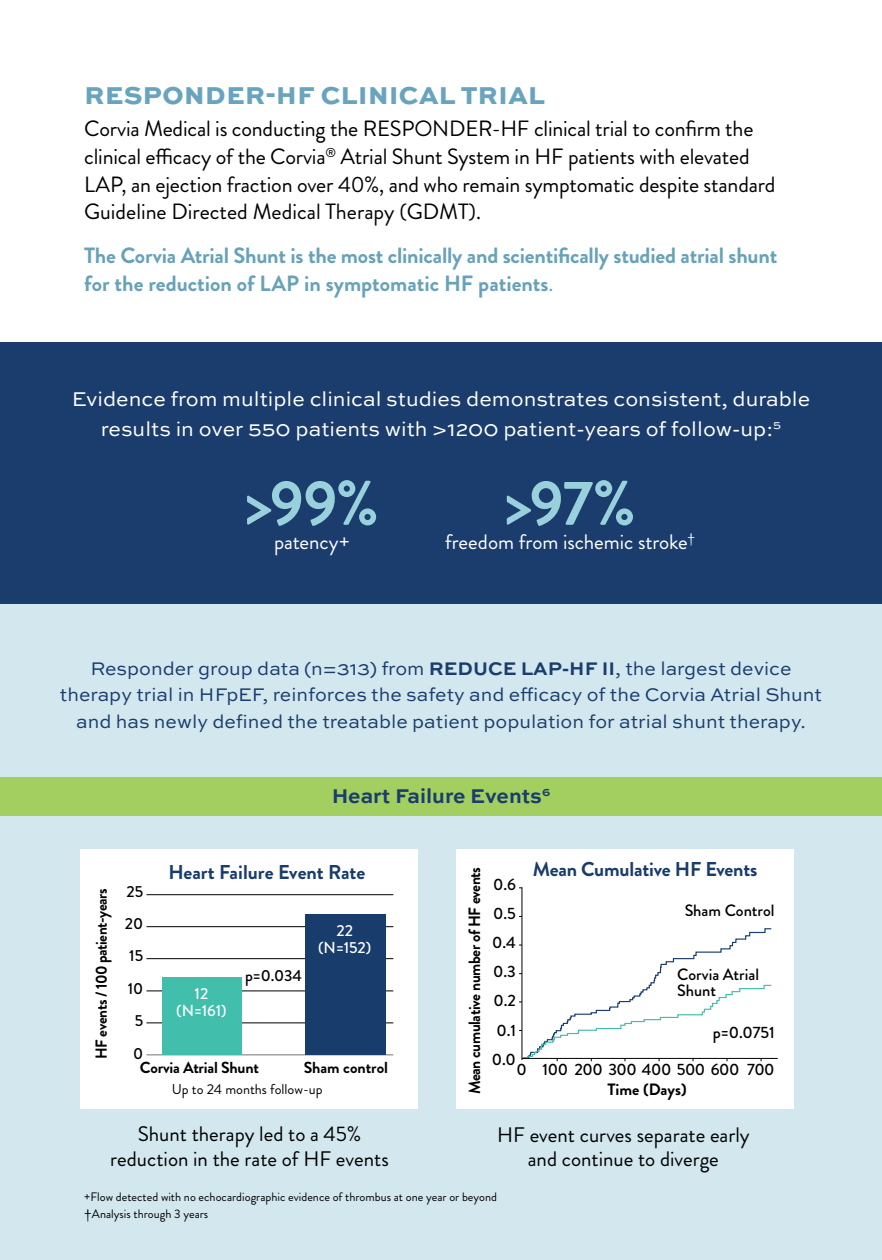
<style>
.page{position:relative;width:882px;height:1260px;background:#fff}
.page>*{position:absolute;margin:0;border:0;box-sizing:border-box;transform-origin:0 0}
.t1{font:700 63px "Brandon Grotesque";color:#98d0db}
.t2{font:800 25.72px "Sweet Sans Pro";letter-spacing:.02em;color:#68a4be}
.t3{font:22.05px/27.7px "Brandon Grotesque";letter-spacing:-.01em;color:#000}
.t4{font:700 22.05px/27.7px "Brandon Grotesque";letter-spacing:-.01em;color:#68a2b8}
.t5{font:21px/29.8px "Sweet Sans Pro";color:#fff;text-align:center}
.t6{font:21px/24.5px "Brandon Grotesque";color:#000;text-align:center}
.t7{font:21px "Brandon Grotesque";color:#fff}
.t8{font:700 21px "Sweet Sans Pro";color:#1b3d6d}
.t9{font:700 19.95px "Brandon Grotesque";letter-spacing:-.01em;color:#1a3c6b}
.t10{font:19.25px/26.2px "Sweet Sans Pro";color:#1b3d6d;text-align:center}
.t11{font:500 16.45px/29.1px "Brandon Grotesque";letter-spacing:-.005em;color:#000;text-align:justify}
.t12{font:700 16.45px "Brandon Grotesque";letter-spacing:-.025em;color:#000;scale:.95 1}
.t13{font:500 16.45px "Brandon Grotesque";letter-spacing:-.025em;color:#000}
.t14{font:700 16.45px "Brandon Grotesque";color:#000}
.t15{font:700 15.92px "Brandon Grotesque";letter-spacing:-.015em;color:#010101}
.t16{font:700 15.92px "Brandon Grotesque";letter-spacing:-.015em;color:#010101;scale:.95 1}
.t17{font:500 15.92px/17px "Brandon Grotesque";color:#fff;text-align:center}
.t18{font:500 15.92px/32.4px "Brandon Grotesque";color:#010101;text-align:right}
.t19{font:14.17px "Brandon Grotesque";color:#010101}
.t20{font:12.25px/17.5px "Brandon Grotesque";color:#000}
.s1{font-weight:400}
.s2{font-weight:700}
</style>
<div class="page">
<div style="left:0;top:568px;width:882px;height:692px;background:#d2e8ee"></div>
<div style="left:0;top:343px;width:882px;height:261px;background:#1b3d6d"></div>
<div style="left:456px;top:849px;width:337px;height:260px;background:#fff"></div>
<div style="left:81px;top:849px;width:337px;height:260px;background:#fff"></div>
<hr style="left:522px;top:887px;width:1px;height:173px;background:#000">
<hr style="left:522px;top:1058px;width:256px;height:1px;background:#000">
<svg style="left:519px;top:928px;width:253px;height:133px"></svg>
<hr style="left:146px;top:1023px;width:247px;height:1px;background:#010101">
<hr style="left:146px;top:991px;width:247px;height:1px;background:#010101">
<hr style="left:146px;top:958px;width:247px;height:1px;background:#010101">
<hr style="left:146px;top:926px;width:247px;height:1px;background:#010101">
<hr style="left:146px;top:894px;width:247px;height:1px;background:#010101">
<hr style="left:146px;top:1055px;width:247px;height:1px;background:#747578">
<div style="left:306px;top:914px;width:80px;height:141px;background:#183d6c"></div>
<div style="left:163px;top:978px;width:79px;height:77px;background:#42beac"></div>
<div style="left:0;top:778px;width:882px;height:38px;background:#a2cf5f"></div>
<p class="t2" style="left:85px;top:75px;width:462px">RESPONDER-HF CLINICAL TRIAL</p>
<p class="t3" style="left:84px;top:115px;width:693px">Corvia Medical is conducting the RESPONDER-HF clinical trial to confirm the clinical efficacy of the Corvia<sup>®</sup> Atrial Shunt System in HF patients with elevated LAP, an ejection fraction over 40%, and who remain symptomatic despite standard Guideline Directed Medical Therapy (GDMT).</p>
<p class="t4" style="left:84px;top:242px;width:694px">The Corvia Atrial Shunt is the most clinically and scientifically studied atrial shunt for the reduction of LAP in symptomatic HF patients<span class="s1">.</span></p>
<p class="t5" style="left:72px;top:384px;width:740px">Evidence from multiple clinical studies demonstrates consistent, durable results in over 550 patients with &gt;1200 patient-years of follow-up:<sup>5</sup></p>
<h1 class="t1" style="left:245px;top:459px;width:135px">&gt;99%</h1>
<p class="t7" style="left:274px;top:528px;width:77px">patency+</p>
<h1 class="t1" style="left:505px;top:459px;width:132px">&gt;97%</h1>
<p class="t7" style="left:445px;top:528px;width:252px">freedom from ischemic stroke<sup>†</sup></p>
<p class="t10" style="left:60px;top:655px;width:764px">Responder group data (n=313) from <span class="s2">REDUCE LAP-HF II</span>, the largest device therapy trial in HFpEF, reinforces the safety and efficacy of the Corvia Atrial Shunt and has newly defined the treatable patient population for atrial shunt therapy.</p>
<p class="t8" style="left:332px;top:780px;width:220px">Heart Failure Events<sup>6</sup></p>
<p class="t16" style="left:90px;top:1059px;width:181px;rotate:-90deg">HF events / 100 patient-years</p>
<p class="t18" style="left:125px;top:875px;width:20px">25<br>20<br>15<br>10<br>5<br>0</p>
<p class="t9" style="left:168px;top:859px;width:198px">Heart Failure Event Rate</p>
<p class="t17" style="left:176px;top:985px;width:52px">12 (N=161)</p>
<p class="t18" style="left:245px;top:959px;width:59px">p=0.034</p>
<p class="t17" style="left:318px;top:923px;width:55px">22 (N=152)</p>
<p class="t15" style="left:140px;top:1056px;width:121px">Corvia Atrial Shunt</p>
<p class="t15" style="left:304px;top:1056px;width:86px">Sham control</p>
<p class="t19" style="left:172px;top:1079px;width:152px">Up to 24 months follow-up</p>
<p class="t12" style="left:463px;top:1094px;width:241px;rotate:-90deg">Mean cumulative number of HF events</p>
<p class="t9" style="left:533px;top:855px;width:226px">Mean Cumulative HF Events</p>
<p class="t11" style="left:492px;top:870px;width:26px">0.6<br>0.5<br>0.4<br>0.3<br>0.2<br>0.1<br>0.0</p>
<p class="t11" style="left:685px;top:896px;width:91px">Sham Control</p>
<p class="t11" style="left:677px;top:966px;width:83px;line-height:16.4px">Corvia Atrial<br>Shunt</p>
<p class="t11" style="left:713px;top:1018px;width:64px">p=0.0751</p>
<p class="t13" style="left:516px;top:1058px;width:260px">0 100 200 300 400 500 600 700</p>
<p class="t14" style="left:608px;top:1078px;width:81px">Time (Days)</p>
<p class="t6" style="left:110px;top:1122px;width:280px">Shunt therapy led to a 45% reduction in the rate of HF events</p>
<p class="t6" style="left:497px;top:1123px;width:254px">HF event curves separate early and continue to diverge</p>
<p class="t20" style="left:84px;top:1188px;width:414px">+Flow detected with no echocardiographic evidence of thrombus at one year or beyond †Analysis through 3 years</p>
</div>
